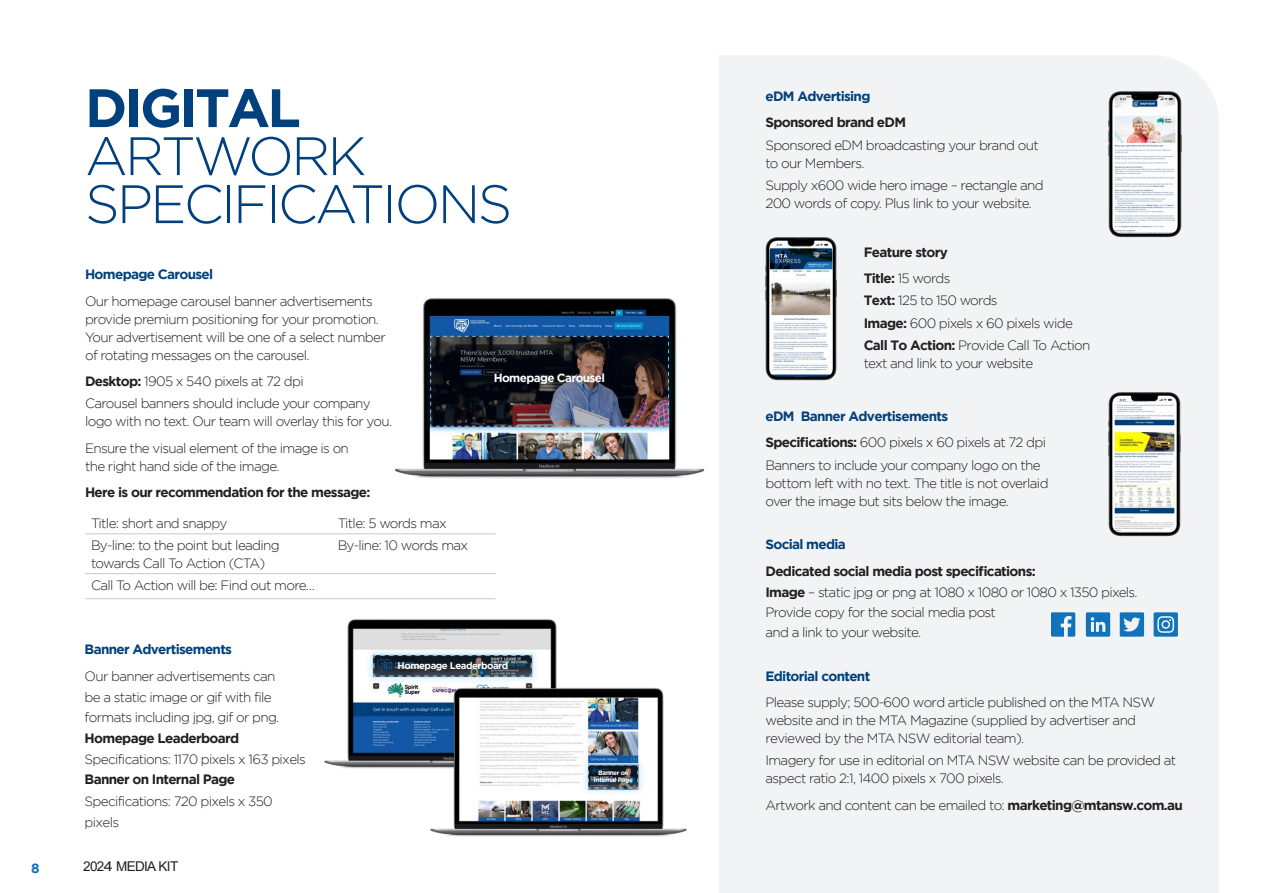
<style>
.page{position:relative;width:1263px;height:893px;background:#fff}
.page>*{position:absolute;margin:0;border:0;box-sizing:border-box;transform-origin:0 0}
.t1{font:300 54px/48px "Gotham";letter-spacing:-.05em;color:#00407c}
.t2{font:700 54px "Gotham";letter-spacing:-.05em;color:#00407c}
.t3{font:300 13.5px/18px "Gotham";letter-spacing:-.05em;color:#231f20}
.t4{font:700 13.5px/26.5px "Gotham";letter-spacing:-.05em;color:#231f20}
.t5{font:700 13.5px "Gotham";letter-spacing:-.05em;color:#00407c}
.t6{font:13.5px "Arial";letter-spacing:-.05em;color:#221e1f}
.t7{font:700 13.5px "Gotham";color:#1074bc}
.t8{font:700 11.7px "Gotham";letter-spacing:-.05em;color:#fff}
.t9{font:700 9.6px "Gotham";letter-spacing:-.05em;color:#fff}
.t10{font:700 6.3px/6.9px "Gotham";letter-spacing:-.05em;color:#fff;text-align:center}
.s1{font-weight:700}
.s2{font-weight:300}
.s3{font-weight:700;color:#00407c}
</style>
<div class="page">
<div style="left:719px;top:56px;width:500px;height:837px;background:#f2f3f4"></div>
<hr style="left:85px;top:533px;width:247px;height:1px;background:#c7c8ca">
<hr style="left:332px;top:533px;width:163px;height:1px;background:#c7c8ca">
<hr style="left:85px;top:573px;width:247px;height:1px;background:#c7c8ca">
<hr style="left:332px;top:573px;width:163px;height:1px;background:#c7c8ca">
<hr style="left:85px;top:598px;width:247px;height:1px;background:#c7c8ca">
<img style="left:395px;top:298px;width:310px;height:180px">
<div style="left:424px;top:330px;width:251px;height:102px;background:#00aeef;opacity:.75"></div>
<img style="left:430px;top:335px;width:239px;height:92px">
<img style="left:763px;top:236px;width:75px;height:145px">
<img style="left:1107px;top:392px;width:75px;height:145px">
<img style="left:318px;top:598px;width:239px;height:171px">
<div style="left:365px;top:647px;width:174px;height:37px;background:#00aeef;opacity:.75"></div>
<div style="left:366px;top:648px;width:173px;height:36px;background:#00aeef;opacity:.75"></div>
<svg style="left:373px;top:654px;width:159px;height:23px;background:#384857"></svg>
<img style="left:424px;top:659px;width:263px;height:178px">
<div style="left:580px;top:756px;width:66px;height:40px;background:#00aeef;opacity:.75"></div>
<div style="left:581px;top:757px;width:64px;height:39px;background:#00aeef;opacity:.75"></div>
<svg style="left:587px;top:764px;width:52px;height:25px"></svg>
<svg style="left:1051px;top:612px;width:24px;height:25px"></svg>
<svg style="left:1086px;top:612px;width:24px;height:25px"></svg>
<svg style="left:1120px;top:612px;width:24px;height:25px"></svg>
<svg style="left:1153px;top:612px;width:25px;height:25px"></svg>
<img style="left:1107px;top:91px;width:76px;height:146px">
<p class="t7" style="left:31px;top:860px;width:10px">8</p>
<h1 class="t2" style="left:85px;top:77px;width:217px">DIGITAL</h1>
<h1 class="t1" style="left:85px;top:131px;width:429px">ARTWORK<br>SPECIFICATIONS</h1>
<p class="t5" style="left:85px;top:267px;width:130px">Homepage Carousel</p>
<p class="t3" style="left:85px;top:292px;width:302px">Our homepage carousel banner advertisements provide premium positioning for your promotion.<br>Your advertisement will be one of a select number of rotating messages on the carousel.</p>
<p class="t3" style="left:85px;top:370px;width:287px;line-height:22.2px"><span class="s1">Desktop:</span> 1905 x 540 pixels at 72 dpi<br>Carousel banners should include your company</p>
<p class="t3" style="left:85px;top:408px;width:309px;line-height:26.5px">logo with no text. Our team will overlay this for you.<br>Ensure the visual element of the image is on</p>
<p class="t3" style="left:85px;top:457px;width:196px">the right hand side of the image.</p>
<p class="t4" style="left:85px;top:479px;width:287px">Here is our recommendation for the message:</p>
<p class="t3" style="left:91px;top:514px;width:138px">Title: short and snappy</p>
<p class="t3" style="left:338px;top:514px;width:111px">Title: 5 words max</p>
<p class="t3" style="left:91px;top:536px;width:190px">By-line: to the point but leading towards Call To Action (CTA)</p>
<p class="t3" style="left:338px;top:536px;width:132px">By-line: 10 words max</p>
<p class="t3" style="left:91px;top:576px;width:226px">Call To Action will be: Find out more…</p>
<p class="t8" style="left:494px;top:371px;width:113px">Homepage Carousel</p>
<p class="t5" style="left:85px;top:642px;width:149px">Banner Advertisements</p>
<p class="t3" style="left:85px;top:665px;width:196px;line-height:20.9px">Our banner advertisements can be a static image or gif with file formats including jpg, gif or png.</p>
<p class="t4" style="left:85px;top:725px;width:156px">Homepage Leaderboard</p>
<p class="t3" style="left:85px;top:750px;width:223px">Specifications: 1170 pixels x 163 pixels</p>
<p class="t4" style="left:85px;top:766px;width:152px">Banner on Internal Page</p>
<p class="t3" style="left:85px;top:790px;width:190px;line-height:20.9px">Specifications: 720 pixels x 350 pixels</p>
<p class="t6" style="left:83px;top:857px;width:97px">2024 MEDIA KIT</p>
<p class="t9" style="left:398px;top:660px;width:112px">Homepage Leaderboard</p>
<p class="t10" style="left:594px;top:769px;width:41px">Banner on<br>Internal Page</p>
<p class="t5" style="left:765px;top:88px;width:107px">eDM Advertising</p>
<p class="t4" style="left:765px;top:109px;width:142px">Sponsored brand eDM</p>
<p class="t3" style="left:765px;top:136px;width:275px">Sponsored eDM broadcasting your brand out to our Members.</p>
<p class="t3" style="left:765px;top:176px;width:280px">Supply x600 wide hero image – rectangle and<br>200 words of copy. Plus link to your website.</p>
<p class="t4" style="left:864px;top:238px;width:88px">Feature story<br>Title: <span class="s2">15 words</span></p>
<p class="t3" style="left:864px;top:289px;width:228px;line-height:22.2px"><span class="s1">Text:</span> 125 to 150 words<br><span class="s1">Image:</span> 600 pixels x 60 pixels wide<br><span class="s1">Call To Action:</span> Provide Call To Action</p>
<p class="t3" style="left:864px;top:354px;width:171px">text and link to your website</p>
<p class="t3" style="left:765px;top:403px;width:282px;line-height:26.5px"><span class="s3">eDM Banner Advertisements<br></span><span class="s1">Specifications:</span> 600 pixels x 60 pixels at 72 dpi</p>
<p class="t3" style="left:765px;top:456px;width:285px">Banners to include your company logo on the bottom left with no text. The title is not overlaid over the image but sits below the image.</p>
<p class="t5" style="left:765px;top:537px;width:82px">Social media</p>
<p class="t3" style="left:765px;top:560px;width:374px;line-height:20.4px"><span class="s1">Dedicated social media post specifications:<br>Image</span> – static jpg or png at 1080 x 1080 or 1080 x 1350 pixels.<br>Provide copy for the social media post<br>and a link to your website.</p>
<p class="t5" style="left:765px;top:668px;width:106px">Editorial content</p>
<p class="t3" style="left:765px;top:693px;width:391px">Please supply; 500-600 word article published on the MTA NSW website and in the MTA Magazine (supplied by advertiser and reviewed by the MTA NSW editorial team).</p>
<p class="t3" style="left:765px;top:751px;width:412px">Imagery for use in editorial on MTA NSW website can be provided at aspect ratio 2:1, 1400 pixels x 700 pixels.</p>
<p class="t3" style="left:765px;top:796px;width:419px">Artwork and content can be emailed to: <span class="s1">marketing@mtansw.com.au</span></p>
</div>
